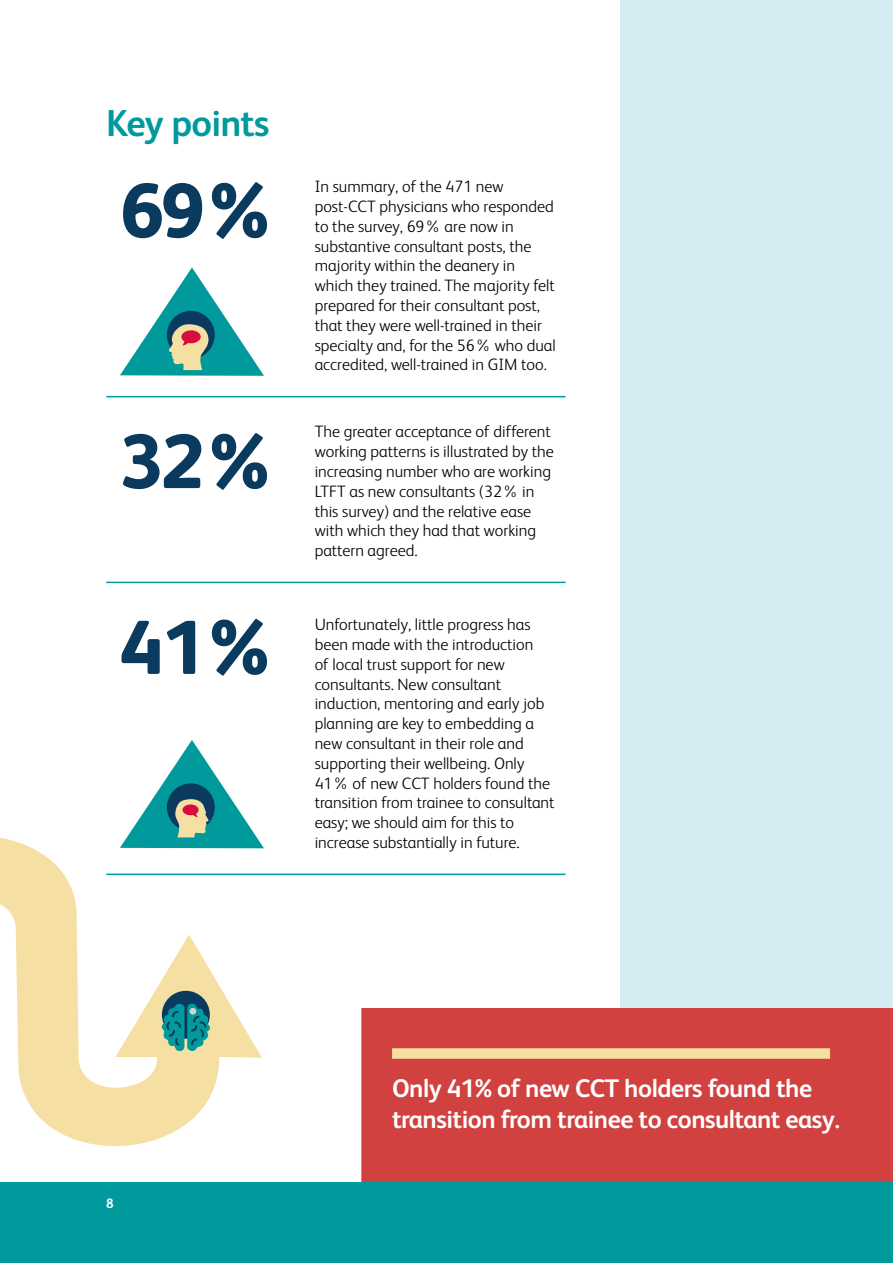
<style>
.page{position:relative;width:893px;height:1263px;background:#fff}
.page>*{position:absolute;margin:0;border:0;box-sizing:border-box;transform-origin:0 0}
.t1{font:800 76.5px "FS Albert";color:#0a3b5e}
.t2{font:700 37.5px "FS Albert";letter-spacing:-.02em;color:#009a9d}
.t3{font:700 25.5px/30.6px "FS Albert";letter-spacing:-.02em;color:#fff}
.t4{font:300 16.5px/19.8px "FS Albert";color:#000}
.t5{font:700 13.5px "FS Albert";color:#fff}
</style>
<div class="page">
<div style="left:621px;top:0;width:272px;height:1008px;background:#d5ecf3"></div>
<hr style="left:106px;top:396px;width:460px;height:1px;background:#009a9d">
<hr style="left:106px;top:582px;width:460px;height:1px;background:#009a9d">
<hr style="left:106px;top:873px;width:460px;height:2px;background:#009a9d">
<svg style="left:0;top:837px;width:262px;height:309px"></svg>
<div style="left:162px;top:991px;width:48px;height:48px;background:#0a3b5e;border-radius:50%"></div>
<svg style="left:120px;top:267px;width:144px;height:109px"></svg>
<svg style="left:161px;top:1004px;width:49px;height:47px"></svg>
<svg style="left:189px;top:1007px;width:8px;height:8px"></svg>
<svg style="left:120px;top:740px;width:144px;height:108px"></svg>
<div style="left:361px;top:1008px;width:532px;height:255px;background:#d14140"></div>
<div style="left:392px;top:1048px;width:438px;height:11px;background:#f6dfa3"></div>
<div style="left:0;top:1182px;width:893px;height:81px;background:#009a9d"></div>
<h2 class="t2" style="left:106px;top:101px;width:165px">Key points</h2>
<h1 class="t1" style="left:120px;top:166px;width:159px">69%</h1>
<h1 class="t1" style="left:120px;top:417px;width:159px">32%</h1>
<h1 class="t1" style="left:120px;top:603px;width:159px">41%</h1>
<p class="t4" style="left:315px;top:176px;width:243px">In summary, of the 471 new post-CCT physicians who responded to the survey, 69% are now in substantive consultant posts, the majority within the deanery in which they trained. The majority felt prepared for their consultant post, that they were well-trained in their specialty and, for the 56% who dual accredited, well-trained in GIM too.</p>
<p class="t4" style="left:315px;top:422px;width:241px">The greater acceptance of different working patterns is illustrated by the increasing number who are working<br>LTFT as new consultants (32% in this survey) and the relative ease with which they had that working pattern agreed.</p>
<p class="t4" style="left:315px;top:615px;width:241px">Unfortunately, little progress has been made with the introduction<br>of local trust support for new consultants. New consultant induction, mentoring and early job planning are key to embedding a new consultant in their role and supporting their wellbeing. Only<br>41% of new CCT holders found the transition from trainee to consultant easy; we should aim for this to increase substantially in future.</p>
<p class="t5" style="left:106px;top:1195px;width:9px">8</p>
<h3 class="t3" style="left:392px;top:1073px;width:450px">Only 41% of new CCT holders found the transition from trainee to consultant easy.</h3>
</div>
